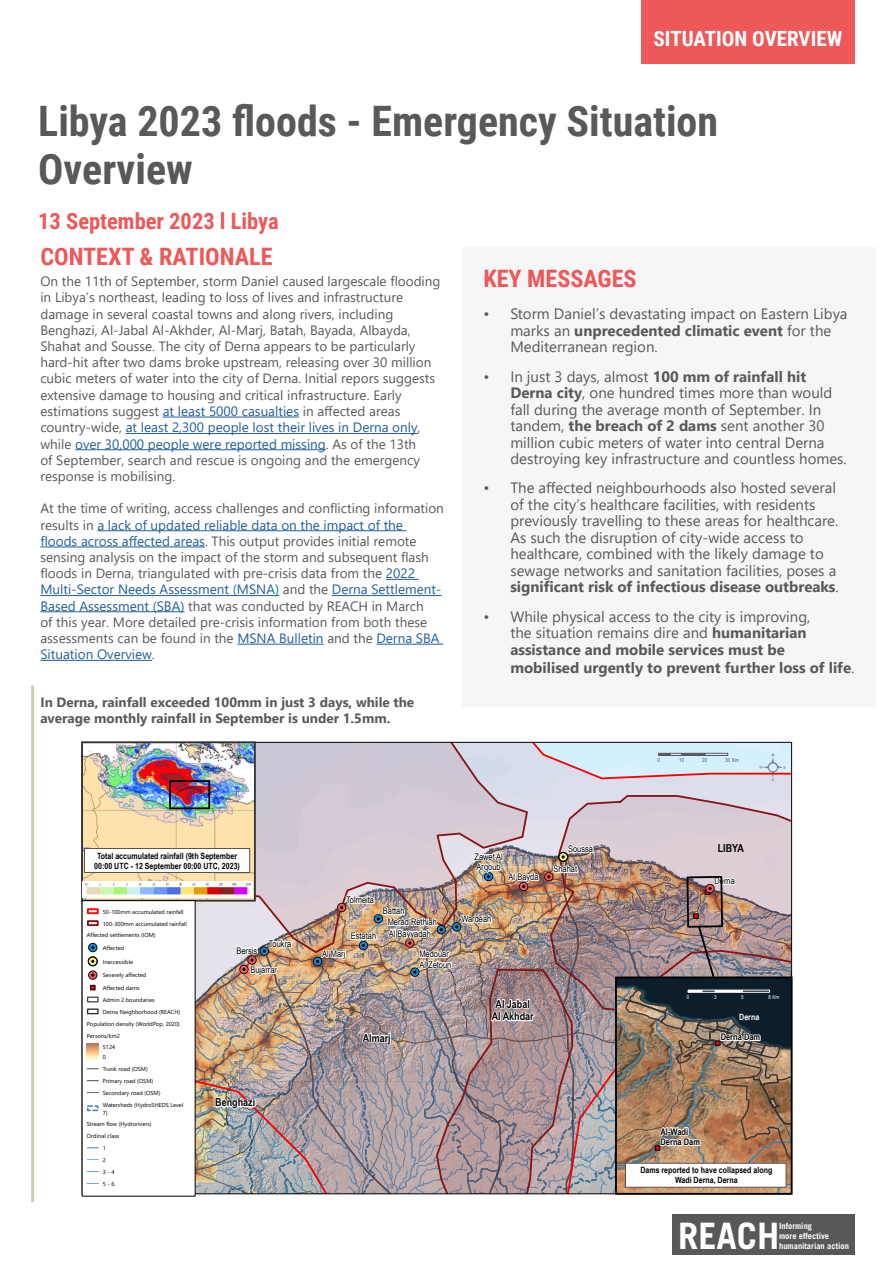
<style>
.page{position:relative;width:893px;height:1263px;background:#fff}
.page>*{position:absolute;margin:0;border:0;box-sizing:border-box;transform-origin:0 0}
.t1{font:700 42px/48px "Roboto Condensed";color:#58595a}
.t2{font:39px "ESRI North";color:#58585a}
.t3{font:700 36.45px "Trade Gothic LT Std";color:#fff}
.t4{font:700 24px "Roboto Condensed";color:#ee5859}
.t5{font:700 22.5px "Roboto Condensed";color:#ee5859}
.t6{font:700 21px "Roboto Condensed";color:#fff}
.t7{font:15px/16.5px "Segoe UI";color:#58595a}
.t8{font:700 15px "Segoe UI";color:#58595a}
.t9{font:13.5px/16.2px "Segoe UI";color:#58595a}
.t10{font:700 13.5px/16.2px "Segoe UI";color:#58595a}
.t11{font:700 10.95px/12.6px "Arial Narrow";color:#000;text-align:center}
.t12{font:9.15px/10.5px "Arial Narrow";color:#000}
.t13{font:700 9.15px/10.5px "Arial Narrow";color:#000}
.t14{font:700 8.55px/9.9px "Arial Narrow";color:#000;text-align:center}
.t15{font:700 8.55px/10.5px "Trade Gothic LT Std";color:#fff}
.t16{font:700 8.55px "Arial Narrow";color:#fff}
.t17{font:5.85px/11.9px "Segoe UI";color:#000}
.t18{font:5.55px "Arial Narrow";color:#58585a}
.t19{font:5.55px "Arial Narrow";color:#fff}
.s1{font-weight:700}
.s2{font-weight:400}
.s3{color:#215e9e}
</style>
<div class="page">
<div style="left:641px;top:0;width:214px;height:64px;background:#ee5859"></div>
<div style="left:672px;top:1214px;width:183px;height:40px;background:#58585a"></div>
<hr style="left:163px;top:417px;width:136px;height:1px;background:#215e9e">
<hr style="left:126px;top:433px;width:292px;height:1px;background:#215e9e">
<hr style="left:75px;top:449px;width:251px;height:1px;background:#215e9e">
<hr style="left:97px;top:530px;width:310px;height:1px;background:#215e9e">
<hr style="left:40px;top:546px;width:165px;height:1px;background:#215e9e">
<hr style="left:386px;top:579px;width:33px;height:1px;background:#215e9e">
<hr style="left:40px;top:595px;width:239px;height:1px;background:#215e9e">
<hr style="left:332px;top:595px;width:109px;height:1px;background:#215e9e">
<hr style="left:40px;top:611px;width:144px;height:1px;background:#215e9e">
<hr style="left:237px;top:644px;width:87px;height:1px;background:#215e9e">
<hr style="left:376px;top:644px;width:67px;height:1px;background:#215e9e">
<hr style="left:40px;top:660px;width:112px;height:1px;background:#215e9e">
<div style="left:462px;top:247px;width:414px;height:460px;background:#f6f6f6"></div>
<hr style="left:31px;top:685px;width:3px;height:517px;background:#d2cbb8">
<img style="left:82px;top:742px;width:711px;height:453px">
<h3 class="t6" style="left:654px;top:23px;width:190px">SITUATION OVERVIEW</h3>
<h1 class="t1" style="left:38px;top:96px;width:681px">Libya 2023 floods - Emergency Situation<br>Overview</h1>
<h3 class="t5" style="left:38px;top:205px;width:242px">13 September 2023 l Libya</h3>
<h3 class="t4" style="left:483px;top:261px;width:155px">KEY MESSAGES</h3>
<p class="t7" style="left:510px;top:304px;width:339px;text-indent:-27px">• Storm Daniel’s devastating impact on Eastern Libya marks an <span class="s1">unprecedented climatic event</span> for the<br>Mediterranean region.</p>
<p class="t7" style="left:510px;top:367px;width:338px;text-indent:-27px">• In just 3 days, almost <span class="s1">100 mm of rainfall hit Derna city</span>, one hundred times more than would fall during the average month of September. In tandem, <span class="s1">the breach of 2 dams</span> sent another 30 million cubic meters of water into central Derna destroying key infrastructure and countless homes.</p>
<p class="t7" style="left:510px;top:478px;width:330px;text-indent:-27px">• The affected neighbourhoods also hosted several of the city’s healthcare facilities, with residents previously travelling to these areas for healthcare.<br>As such the disruption of city-wide access to healthcare, combined with the likely damage to sewage networks and sanitation facilities, poses a <span class="s1">significant risk of infectious disease outbreaks</span>.</p>
<p class="t7" style="left:510px;top:607px;width:302px;text-indent:-27px">• While physical access to the city is improving, the situation remains dire and <span class="s1">humanitarian assistance and mobile services must be</span></p>
<p class="t8" style="left:510px;top:653px;width:346px">mobilised urgently to prevent further loss of life<span class="s2">.</span></p>
<p class="t10" style="left:40px;top:693px;width:375px">In Derna, rainfall exceeded 100mm in just 3 days, while the average monthly rainfall in September is under 1.5mm.</p>
<h3 class="t4" style="left:40px;top:240px;width:234px">CONTEXT &amp; RATIONALE</h3>
<p class="t9" style="left:40px;top:272px;width:402px">On the 11th of September, storm Daniel caused largescale flooding in Libya’s northeast, leading to loss of lives and infrastructure damage in several coastal towns and along rivers, including Benghazi, Al-Jabal Al-Akhder, Al-Marj, Batah, Bayada, Albayda, Shahat and Sousse. The city of Derna appears to be particularly hard-hit after two dams broke upstream, releasing over 30 million cubic meters of water into the city of Derna. Initial repors suggests extensive damage to housing and critical infrastructure. Early estimations suggest <span class="s3">at least 5000 casualties</span> in affected areas country-wide, <span class="s3">at least 2,300 people lost their lives in Derna only</span>, while <span class="s3">over 30,000 people were reported missing</span>. As of the 13th<br>of September, search and rescue is ongoing and the emergency response is mobilising.</p>
<p class="t9" style="left:40px;top:499px;width:405px">At the time of writing, access challenges and conflicting information results in <span class="s3">a lack of updated reliable data on the impact of the<br>floods across affected areas</span>. This output provides initial remote sensing analysis on the impact of the storm and subsequent flash floods in Derna, triangulated with pre-crisis data from the <span class="s3">2022<br>Multi-Sector Needs Assessment (MSNA)</span> and the <span class="s3">Derna Settlement-Based Assessment (SBA)</span> that was conducted by REACH in March<br>of this year. More detailed pre-crisis information from both these assessments can be found in the <span class="s3">MSNA Bulletin</span> and the <span class="s3">Derna SBA Situation Overview</span>.</p>
<p class="t14" style="left:94px;top:850px;width:147px">Total accumulated rainfall (9th September<br>00:00 UTC - 12 September 00:00 UTC, 2023)</p>
<p class="t17" style="left:103px;top:905px;width:82px">50-100mm accumulated rainfall</p>
<p class="t17" style="left:103px;top:917px;width:85px">100-300mm accumulated rainfall</p>
<p class="t17" style="left:87px;top:929px;width:70px">Affected settlements (IOM)</p>
<p class="t17" style="left:103px;top:941px;width:23px">Affected</p>
<p class="t17" style="left:103px;top:955px;width:32px">Inaccessible</p>
<p class="t17" style="left:103px;top:968px;width:45px;line-height:12.6px">Severely affected<br>Affected dams</p>
<p class="t17" style="left:103px;top:993px;width:53px">Admin 2 boundaries</p>
<p class="t17" style="left:103px;top:1005px;width:79px">Derna Neighborhood (REACH)</p>
<p class="t17" style="left:87px;top:1017px;width:94px">Population density (WorldPop, 2020)</p>
<p class="t17" style="left:87px;top:1029px;width:34px">Persons/km2</p>
<p class="t17" style="left:103px;top:1051px;width:5px">0</p>
<p class="t17" style="left:103px;top:1041px;width:14px">5124</p>
<p class="t17" style="left:103px;top:1063px;width:82px">Trunk road (OSM)<br>Primary road (OSM)<br>Secondary road (OSM)<br>Watersheds (HydroSHEDS Level</p>
<p class="t17" style="left:103px;top:1106px;width:6px">7)</p>
<p class="t17" style="left:87px;top:1118px;width:66px">Stream flow (Hydrorivers)</p>
<p class="t17" style="left:87px;top:1130px;width:34px">Ordinal class</p>
<p class="t17" style="left:103px;top:1141px;width:5px">1</p>
<p class="t17" style="left:103px;top:1153px;width:5px">2</p>
<p class="t17" style="left:103px;top:1165px;width:13px">3 - 4</p>
<p class="t17" style="left:103px;top:1177px;width:13px">5 - 6</p>
<p class="t12" style="left:269px;top:938px;width:24px">Toukra</p>
<p class="t12" style="left:250px;top:940px;width:28px;line-height:19.5px;text-indent:-14px">Bersis<br>Bujarrar</p>
<p class="t11" style="left:215px;top:1096px;width:41px">Benghazi</p>
<p class="t12" style="left:346px;top:894px;width:29px">Tolmeita</p>
<p class="t12" style="left:474px;top:851px;width:30px">Zawet Al<br>Arqoub</p>
<p class="t12" style="left:509px;top:871px;width:31px">Al Bayda</p>
<p class="t12" style="left:383px;top:905px;width:23px">Battah</p>
<p class="t12" style="left:388px;top:916px;width:51px">Merad Rethiah</p>
<p class="t12" style="left:461px;top:913px;width:32px">Wardeah</p>
<p class="t12" style="left:351px;top:930px;width:27px">Estatah</p>
<p class="t12" style="left:322px;top:948px;width:25px">Al Marj</p>
<p class="t12" style="left:389px;top:928px;width:44px">Al Bayyadah</p>
<p class="t12" style="left:419px;top:948px;width:34px">Medouar<br>Al Zetoun</p>
<p class="t11" style="left:363px;top:1031px;width:29px">Almarj</p>
<p class="t11" style="left:492px;top:997px;width:43px">Al Jabal<br>Al Akhdar</p>
<p class="t12" style="left:568px;top:843px;width:26px">Soussa</p>
<p class="t12" style="left:553px;top:863px;width:25px">Shahat</p>
<p class="t18" style="left:657px;top:756px;width:4px">0</p>
<p class="t18" style="left:679px;top:756px;width:7px">10</p>
<p class="t18" style="left:702px;top:756px;width:7px">20</p>
<p class="t18" style="left:725px;top:756px;width:15px">30 Km</p>
<h2 class="t2" style="left:759px;top:745px;width:28px">²</h2>
<p class="t11" style="left:718px;top:842px;width:28px">LIBYA</p>
<p class="t12" style="left:715px;top:875px;width:22px">Derna</p>
<p class="t19" style="left:687px;top:993px;width:4px">0</p>
<p class="t19" style="left:714px;top:993px;width:4px">3</p>
<p class="t19" style="left:741px;top:993px;width:4px">5</p>
<p class="t19" style="left:768px;top:993px;width:13px">8 Km</p>
<p class="t16" style="left:739px;top:1011px;width:22px">Derna</p>
<p class="t13" style="left:721px;top:1031px;width:41px">Derna Dam</p>
<p class="t13" style="left:660px;top:1126px;width:41px">Al-Wadi<br>Derna Dam</p>
<p class="t14" style="left:640px;top:1165px;width:133px">Dams reported to have collapsed along<br>Wadi Derna, Derna</p>
<h3 class="t3" style="left:678px;top:1214px;width:103px">REACH</h3>
<p class="t15" style="left:779px;top:1220px;width:35px">Informing</p>
<p class="t15" style="left:779px;top:1230px;width:71px">more effective humanitarian action</p>
</div>
